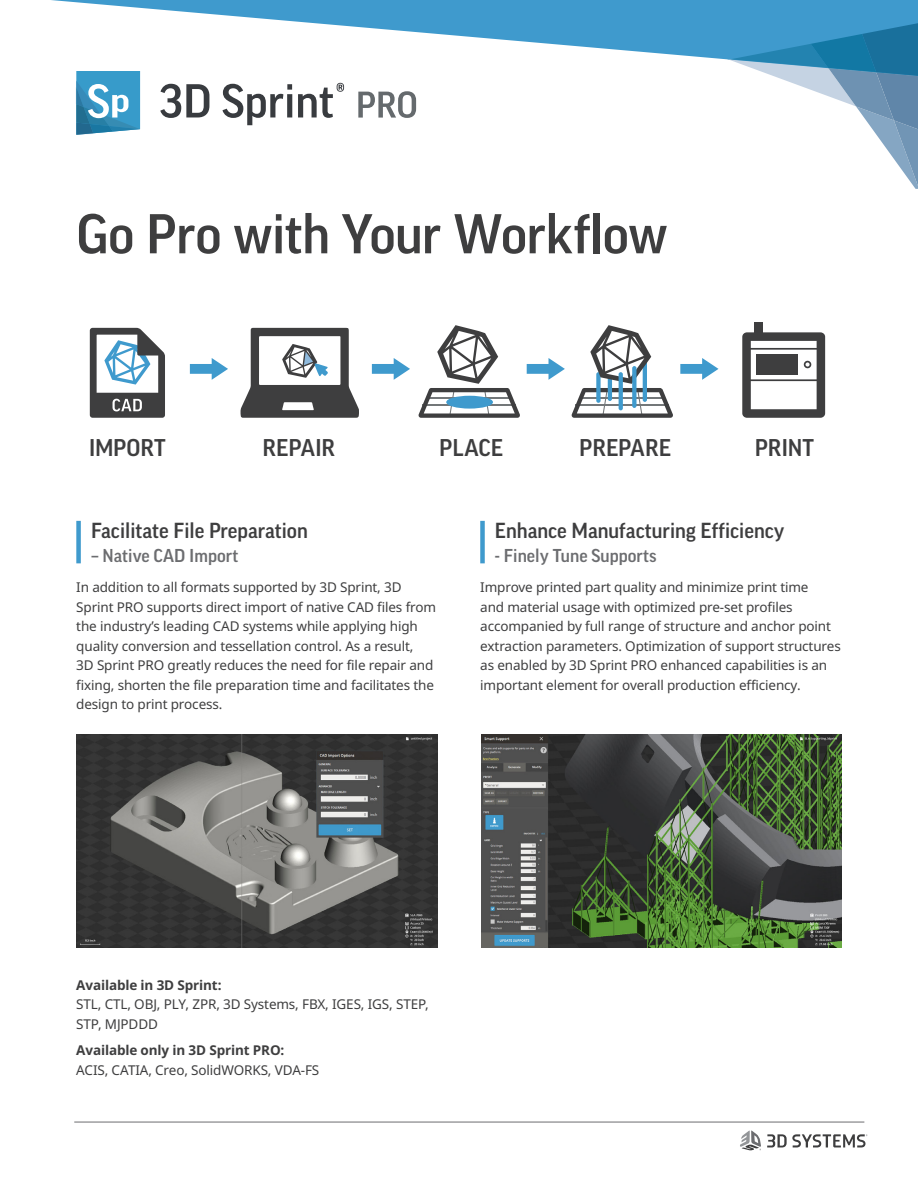
<style>
.page{position:relative;width:918px;height:1188px;background:#fff}
.page>*{position:absolute;margin:0;border:0;box-sizing:border-box;transform-origin:0 0}
.t1{font:500 54px "Good Pro";letter-spacing:-.01em;color:#3e3e3f}
.t2{font:500 23.4px "Good Pro";letter-spacing:-.005em;color:#3e3e3f}
.t3{font:500 21px "Good Pro";color:#3e3e3f}
.t4{font:500 18px "Good Pro";color:#6c6d70}
.t5{font:13.5px/19.5px "Noto Sans";letter-spacing:-.01em;color:#3e3e3f}
.t6{font:700 13.5px "Noto Sans";letter-spacing:-.01em;color:#3e3e3f}
</style>
<div class="page">
<svg style="left:51px;top:0;width:867px;height:76px"></svg>
<svg style="left:727px;top:23px;width:191px;height:166px"></svg>
<svg style="left:190px;top:358px;width:38px;height:22px"></svg>
<svg style="left:372px;top:358px;width:38px;height:22px"></svg>
<svg style="left:527px;top:358px;width:38px;height:22px"></svg>
<svg style="left:680px;top:358px;width:39px;height:22px"></svg>
<svg style="left:90px;top:328px;width:75px;height:90px"></svg>
<svg style="left:240px;top:328px;width:119px;height:90px"></svg>
<svg style="left:418px;top:325px;width:102px;height:93px"></svg>
<div style="left:755px;top:322px;width:8px;height:13px;background:#3e3e3f"></div>
<svg style="left:742px;top:332px;width:83px;height:86px"></svg>
<svg style="left:571px;top:325px;width:102px;height:93px"></svg>
<svg style="left:619px;top:372px;width:4px;height:38px"></svg>
<div style="left:632px;top:366px;width:5px;height:42px;background:#3f9acd;border-radius:2px"></div>
<div style="left:76px;top:521px;width:5px;height:42px;background:#3f9acd"></div>
<div style="left:480px;top:521px;width:5px;height:42px;background:#3f9acd"></div>
<img style="left:76px;top:735px;width:362px;height:212px">
<img style="left:481px;top:735px;width:361px;height:212px">
<svg style="left:76px;top:71px;width:64px;height:64px"></svg>
<svg style="left:160px;top:84px;width:49px;height:34px"></svg>
<svg style="left:222px;top:84px;width:70px;height:41px"></svg>
<svg style="left:298px;top:83px;width:46px;height:35px"></svg>
<svg style="left:358px;top:91px;width:58px;height:27px"></svg>
<hr style="left:74px;top:1122px;width:790px;height:1px;background:#6c6d70">
<svg style="left:767px;top:1134px;width:100px;height:13px"></svg>
<svg style="left:740px;top:1130px;width:21px;height:21px"></svg>
<p class="t1" style="left:76px;top:203px;width:593px">Go Pro with Your Workflow</p>
<p class="t2" style="left:89px;top:434px;width:79px">IMPORT</p>
<p class="t2" style="left:262px;top:434px;width:74px">REPAIR</p>
<p class="t2" style="left:439px;top:434px;width:66px">PLACE</p>
<p class="t2" style="left:579px;top:434px;width:93px">PREPARE</p>
<p class="t2" style="left:755px;top:434px;width:61px">PRINT</p>
<p class="t3" style="left:91px;top:519px;width:218px">Facilitate File Preparation</p>
<p class="t4" style="left:91px;top:545px;width:149px">– Native CAD Import</p>
<p class="t3" style="left:495px;top:519px;width:291px">Enhance Manufacturing Efficiency</p>
<p class="t4" style="left:495px;top:545px;width:163px">- Finely Tune Supports</p>
<p class="t5" style="left:76px;top:577px;width:361px">In addition to all formats supported by 3D Sprint, 3D Sprint PRO supports direct import of native CAD files from the industry’s leading CAD systems while applying high quality conversion and tessellation control. As a result,<br>3D Sprint PRO greatly reduces the need for file repair and fixing, shorten the file preparation time and facilitates the design to print process.</p>
<p class="t5" style="left:480px;top:577px;width:362px">Improve printed part quality and minimize print time<br>and material usage with optimized pre-set profiles accompanied by full range of structure and anchor point extraction parameters. Optimization of support structures as enabled by 3D Sprint PRO enhanced capabilities is an important element for overall production efficiency.</p>
<p class="t6" style="left:76px;top:975px;width:147px">Available in 3D Sprint:</p>
<p class="t5" style="left:76px;top:994px;width:354px">STL, CTL, OBJ, PLY, ZPR, 3D Systems, FBX, IGES, IGS, STEP,<br>STP, MJPDDD</p>
<p class="t6" style="left:76px;top:1041px;width:210px">Available only in 3D Sprint PRO:</p>
<p class="t5" style="left:76px;top:1060px;width:245px">ACIS, CATIA, Creo, SolidWORKS, VDA-FS</p>
</div>
